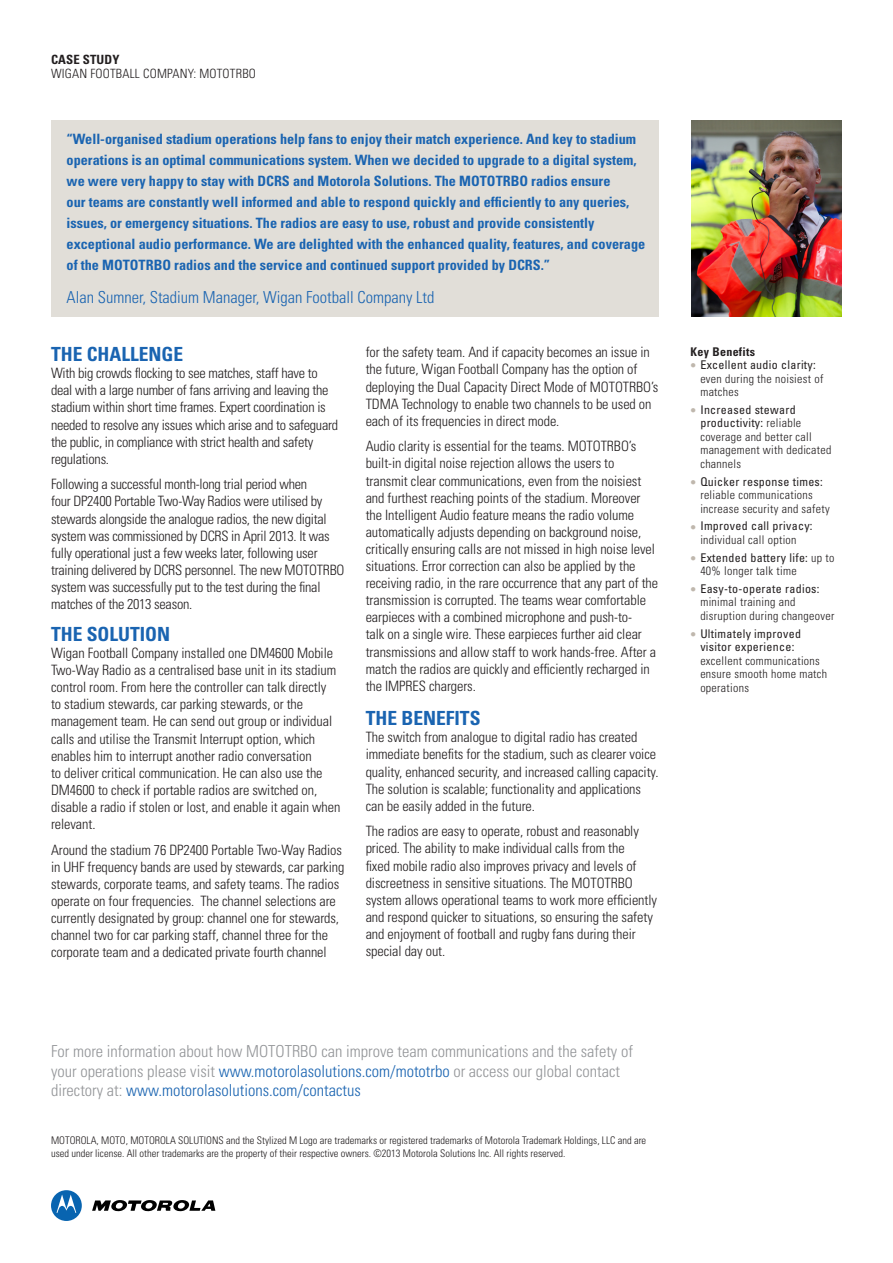
<style>
.page{position:relative;width:893px;height:1263px;background:#fff}
.page>*{position:absolute;margin:0;border:0;box-sizing:border-box;transform-origin:0 0}
.t1{font:700 condensed 19.5px "Univers LT Std";color:#1a64b1}
.t2{font:300 condensed 16.5px/19.8px "Univers LT Std";color:#939598}
.t3{font:300 condensed 16.5px "Univers LT Std";color:#1a64b1}
.t4{font:300 condensed 14.25px/17.1px "Univers LT Std";letter-spacing:-.005em;color:#231f20}
.t5{font:700 condensed 14.25px/21px "Univers LT Std";color:#1a64b1}
.t6{font:300 condensed 12.75px "Univers LT Std";letter-spacing:.015em;color:#231f20}
.t7{font:700 condensed 12.75px "Univers LT Std";letter-spacing:.01em;color:#231f20}
.t8{font:300 condensed 12px/13.5px "Univers LT Std";letter-spacing:.025em;color:#231f20}
.t9{font:condensed 12px/13.5px "Univers LT Std";letter-spacing:.025em;color:#231f20;text-align:center}
.t10{font:700 condensed 12px "Univers LT Std";letter-spacing:.025em;color:#231f20}
.t11{font:300 condensed 10.5px/12.6px "Univers LT Std";color:#231f20}
.s1{color:#bfb7ad}
.s2{font-weight:400}
.s3{font-weight:300}
.s4{color:#1a64b1}
</style>
<div class="page">
<svg style="left:92px;top:1200px;width:123px;height:12px"></svg>
<div style="left:51px;top:1190px;width:31px;height:31px;background:#0864b0;border-radius:50%"></div>
<svg style="left:57px;top:1194px;width:19px;height:19px"></svg>
<div style="left:51px;top:120px;width:608px;height:197px;background:#e1ded8"></div>
<img style="left:691px;top:120px;width:151px;height:197px">
<p class="t7" style="left:51px;top:52px;width:70px">CASE STUDY</p>
<p class="t6" style="left:51px;top:65px;width:206px">WIGAN FOOTBALL COMPANY: MOTOTRBO</p>
<p class="t5" style="left:67px;top:129px;width:580px">“Well-organised stadium operations help fans to enjoy their match experience. And key to stadium operations is an optimal communications system. When we decided to upgrade to a digital system, we were very happy to stay with DCRS and Motorola Solutions. The MOTOTRBO radios ensure<br>our teams are constantly well informed and able to respond quickly and efficiently to any queries, issues, or emergency situations. The radios are easy to use, robust and provide consistently exceptional audio performance. We are delighted with the enhanced quality, features, and coverage of the MOTOTRBO radios and the service and continued support provided by DCRS.”</p>
<p class="t3" style="left:67px;top:287px;width:369px">Alan Sumner, Stadium Manager, Wigan Football Company Ltd</p>
<p class="t1" style="left:51px;top:342px;width:134px">THE CHALLENGE</p>
<p class="t4" style="left:51px;top:365px;width:289px">With big crowds flocking to see matches, staff have to deal with a large number of fans arriving and leaving the stadium within short time frames. Expert coordination is needed to resolve any issues which arise and to safeguard the public, in compliance with strict health and safety regulations.</p>
<p class="t4" style="left:51px;top:476px;width:295px">Following a successful month-long trial period when<br>four DP2400 Portable Two-Way Radios were utilised by stewards alongside the analogue radios, the new digital system was commissioned by DCRS in April 2013. It was fully operational just a few weeks later, following user training delivered by DCRS personnel. The new MOTOTRBO system was successfully put to the test during the final matches of the 2013 season.</p>
<p class="t1" style="left:51px;top:622px;width:121px">THE SOLUTION</p>
<p class="t4" style="left:51px;top:644px;width:291px">Wigan Football Company installed one DM4600 Mobile Two-Way Radio as a centralised base unit in its stadium control room. From here the controller can talk directly<br>to stadium stewards, car parking stewards, or the management team. He can send out group or individual calls and utilise the Transmit Interrupt option, which enables him to interrupt another radio conversation<br>to deliver critical communication. He can also use the DM4600 to check if portable radios are switched on, disable a radio if stolen or lost, and enable it again when relevant.</p>
<p class="t4" style="left:51px;top:841px;width:295px">Around the stadium 76 DP2400 Portable Two-Way Radios in UHF frequency bands are used by stewards, car parking stewards, corporate teams, and safety teams. The radios operate on four frequencies. The channel selections are currently designated by group: channel one for stewards, channel two for car parking staff, channel three for the corporate team and a dedicated private fourth channel</p>
<p class="t4" style="left:366px;top:344px;width:294px">for the safety team. And if capacity becomes an issue in the future, Wigan Football Company has the option of deploying the Dual Capacity Direct Mode of MOTOTRBO’s TDMA Technology to enable two channels to be used on each of its frequencies in direct mode.</p>
<p class="t4" style="left:366px;top:438px;width:294px">Audio clarity is essential for the teams. MOTOTRBO’s built-in digital noise rejection allows the users to transmit clear communications, even from the noisiest and furthest reaching points of the stadium. Moreover the Intelligent Audio feature means the radio volume automatically adjusts depending on background noise, critically ensuring calls are not missed in high noise level situations. Error correction can also be applied by the receiving radio, in the rare occurrence that any part of the transmission is corrupted. The teams wear comfortable earpieces with a combined microphone and push-to-<br>talk on a single wire. These earpieces further aid clear transmissions and allow staff to work hands-free. After a match the radios are quickly and efficiently recharged in the IMPRES chargers.</p>
<p class="t1" style="left:366px;top:706px;width:116px">THE BENEFITS</p>
<p class="t4" style="left:366px;top:729px;width:294px">The switch from analogue to digital radio has created immediate benefits for the stadium, such as clearer voice quality, enhanced security, and increased calling capacity.<br>The solution is scalable; functionality and applications can be easily added in the future.</p>
<p class="t4" style="left:366px;top:823px;width:293px">The radios are easy to operate, robust and reasonably priced. The ability to make individual calls from the<br>fixed mobile radio also improves privacy and levels of discreetness in sensitive situations. The MOTOTRBO system allows operational teams to work more efficiently and respond quicker to situations, so ensuring the safety and enjoyment of football and rugby fans during their special day out.</p>
<p class="t10" style="left:691px;top:344px;width:66px">Key Benefits</p>
<p class="t8" style="left:700px;top:358px;width:125px;text-indent:-10px"><span class="s1">●</span> <span class="s2">Excellent audio clarity: </span>even during the noisiest of matches</p>
<p class="t8" style="left:700px;top:403px;width:133px;text-indent:-10px"><span class="s1">●</span> <span class="s2">Increased steward productivity:</span> reliable coverage and better call management with dedicated channels</p>
<p class="t8" style="left:700px;top:475px;width:131px;text-indent:-10px"><span class="s1">●</span> <span class="s2">Quicker response times: </span>reliable communications increase security and safety</p>
<p class="t9" style="left:691px;top:519px;width:124px"><span class="s1">●</span> Improved call privacy: <span class="s3">individual call option</span></p>
<p class="t8" style="left:700px;top:551px;width:136px;text-indent:-10px"><span class="s1">●</span> <span class="s2">Extended battery life:</span> up to<br>40% longer talk time</p>
<p class="t8" style="left:700px;top:582px;width:136px;text-indent:-10px"><span class="s1">●</span> <span class="s2">Easy-to-operate radios: </span>minimal training and disruption during changeover</p>
<p class="t8" style="left:700px;top:627px;width:128px;text-indent:-10px"><span class="s1">●</span> <span class="s2">Ultimately improved visitor experience: </span>excellent communications ensure smooth home match operations</p>
<p class="t2" style="left:51px;top:1041px;width:583px">For more information about how MOTOTRBO can improve team communications and the safety of your operations please visit <span class="s4">www.motorolasolutions.com/mototrbo</span> or access our global contact directory at: <span class="s4">www.motorolasolutions.com/contactus</span></p>
<p class="t11" style="left:51px;top:1134px;width:597px">MOTOROLA, MOTO, MOTOROLA SOLUTIONS and the Stylized M Logo are trademarks or registered trademarks of Motorola Trademark Holdings, LLC and are used under license. All other trademarks are the property of their respective owners. ©2013 Motorola Solutions Inc. All rights reserved.</p>
</div>
